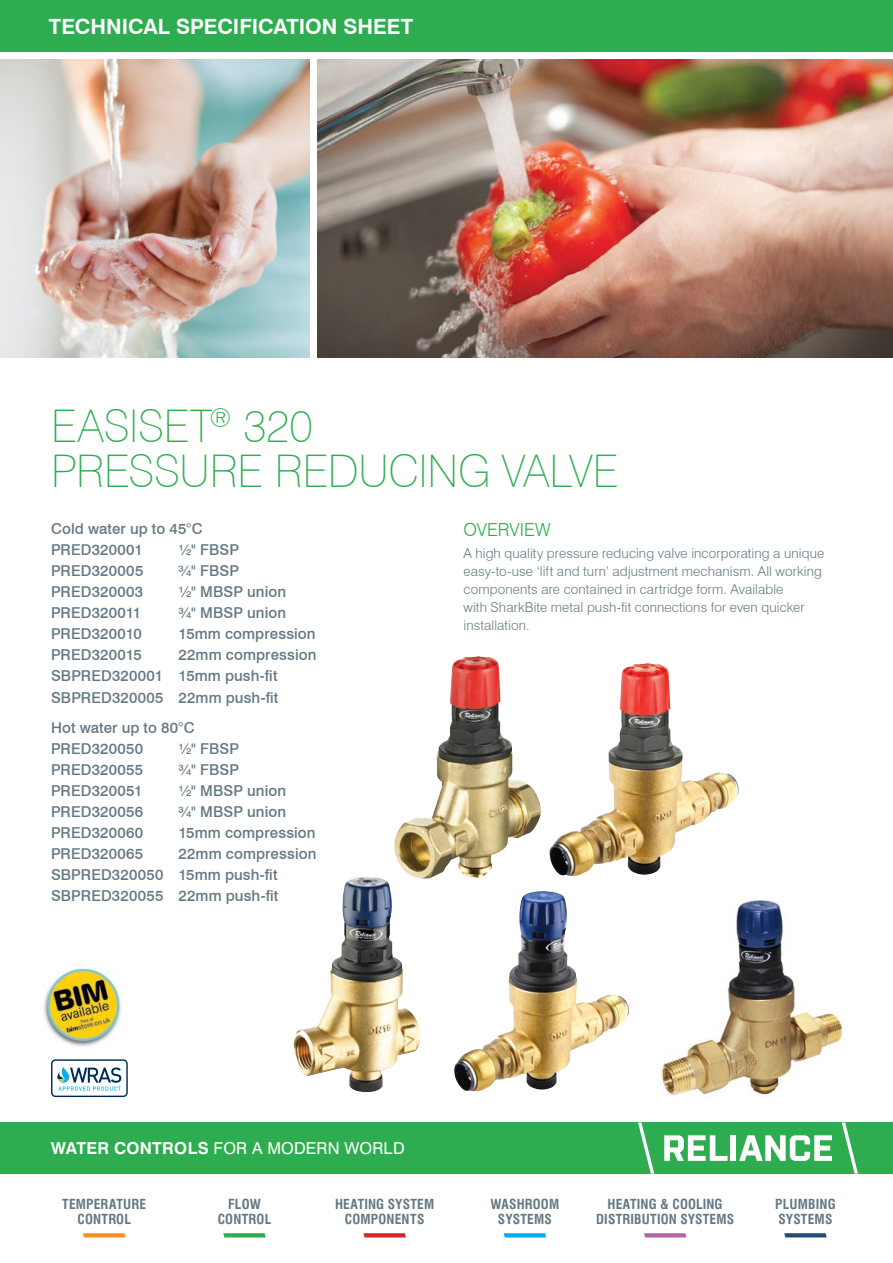
<style>
.page{position:relative;width:893px;height:1263px;background:#fff}
.page>*{position:absolute;margin:0;border:0;box-sizing:border-box;transform-origin:0 0}
.t1{font:100 45px/45px "Swiss 721 BT";letter-spacing:-.005em;color:#2ead50}
.t2{font:700 21px "Swiss 721 BT";color:#fff}
.t3{font:300 18px "Swiss 721 BT";color:#2ead50}
.t4{font:16.5px "Swiss 721 BT";letter-spacing:.01em;color:#fff}
.t5{font:500 15px/21px "Swiss 721 BT";letter-spacing:.01em;color:#647883}
.t6{font:300 13.5px/18px "Swiss 721 BT";letter-spacing:.01em;color:#647883}
.t7{font:700 condensed 13.5px/14.2px "Swiss 721 BT";letter-spacing:.01em;color:#647883;text-align:center}
.s1{font-weight:700}
</style>
<div class="page">
<img style="left:661px;top:900px;width:182px;height:196px">
<img style="left:394px;top:656px;width:147px;height:222px">
<img style="left:293px;top:877px;width:127px;height:215px">
<img style="left:549px;top:663px;width:190px;height:213px">
<img style="left:454px;top:891px;width:175px;height:201px">
<svg style="left:51px;top:1059px;width:77px;height:38px"></svg>
<div style="left:0;top:1122px;width:893px;height:51px;background:#2ead50"></div>
<svg style="left:664px;top:1135px;width:63px;height:26px"></svg>
<div style="left:731px;top:1135px;width:5px;height:26px;background:#fff"></div>
<svg style="left:739px;top:1135px;width:93px;height:26px"></svg>
<svg style="left:638px;top:1122px;width:16px;height:51px"></svg>
<svg style="left:842px;top:1122px;width:16px;height:51px"></svg>
<svg style="left:83px;top:1233px;width:42px;height:4px"></svg>
<svg style="left:223px;top:1233px;width:43px;height:4px"></svg>
<svg style="left:363px;top:1233px;width:43px;height:4px"></svg>
<svg style="left:504px;top:1233px;width:42px;height:4px"></svg>
<svg style="left:644px;top:1233px;width:42px;height:4px"></svg>
<svg style="left:784px;top:1233px;width:43px;height:4px"></svg>
<div style="left:0;top:0;width:893px;height:51px;background:#2ead50"></div>
<img style="left:0;top:60px;width:309px;height:297px">
<img style="left:317px;top:60px;width:576px;height:297px">
<img style="left:43px;top:968px;width:79px;height:79px">
<h2 class="t2" style="left:49px;top:14px;width:366px">TECHNICAL SPECIFICATION SHEET</h2>
<h1 class="t1" style="left:51px;top:404px;width:569px">EASISET<sup>®</sup> 320<br>PRESSURE REDUCING VALVE</h1>
<p class="t5" style="left:51px;top:518px;width:153px">Cold water up to 45°C<br>PRED320001</p>
<p class="t3" style="left:463px;top:519px;width:89px">OVERVIEW</p>
<p class="t6" style="left:463px;top:544px;width:362px">A high quality pressure reducing valve incorporating a unique easy-to-use ‘lift and turn’ adjustment mechanism. All working components are contained in cartridge form. Available<br>with SharkBite metal push-fit connections for even quicker installation.</p>
<p class="t5" style="left:179px;top:539px;width:62px">½" FBSP</p>
<p class="t5" style="left:51px;top:560px;width:94px">PRED320005</p>
<p class="t5" style="left:179px;top:560px;width:62px">¾" FBSP</p>
<p class="t5" style="left:51px;top:581px;width:94px">PRED320003</p>
<p class="t5" style="left:179px;top:581px;width:109px">½" MBSP union</p>
<p class="t5" style="left:51px;top:602px;width:92px">PRED320011</p>
<p class="t5" style="left:179px;top:602px;width:109px">¾" MBSP union</p>
<p class="t5" style="left:51px;top:623px;width:92px">PRED320010</p>
<p class="t5" style="left:179px;top:623px;width:139px">15mm compression</p>
<p class="t5" style="left:51px;top:644px;width:92px">PRED320015</p>
<p class="t5" style="left:51px;top:644px;width:267px;text-indent:128px">22mm compression<br>SBPRED320001 15mm push-fit</p>
<p class="t5" style="left:51px;top:683px;width:229px;line-height:29.5px">SBPRED320005 22mm push-fit<br>Hot water up to 80°C</p>
<p class="t5" style="left:51px;top:738px;width:94px">PRED320050</p>
<p class="t5" style="left:179px;top:738px;width:62px">½" FBSP</p>
<p class="t5" style="left:51px;top:759px;width:94px">PRED320055</p>
<p class="t5" style="left:179px;top:759px;width:62px">¾" FBSP</p>
<p class="t5" style="left:51px;top:780px;width:93px">PRED320051</p>
<p class="t5" style="left:179px;top:780px;width:109px">½" MBSP union</p>
<p class="t5" style="left:51px;top:801px;width:94px">PRED320056</p>
<p class="t5" style="left:179px;top:801px;width:109px">¾" MBSP union</p>
<p class="t5" style="left:51px;top:822px;width:94px">PRED320060</p>
<p class="t5" style="left:179px;top:822px;width:139px">15mm compression</p>
<p class="t5" style="left:51px;top:843px;width:94px">PRED320065</p>
<p class="t5" style="left:51px;top:843px;width:267px;text-indent:128px">22mm compression<br>SBPRED320050 15mm push-fit<br>SBPRED320055 22mm push-fit</p>
<p class="t4" style="left:51px;top:1138px;width:355px"><span class="s1">WATER CONTROLS</span> FOR A MODERN WORLD</p>
<p class="t7" style="left:62px;top:1197px;width:86px">TEMPERATURE<br>CONTROL</p>
<p class="t7" style="left:218px;top:1197px;width:55px">FLOW<br>CONTROL</p>
<p class="t7" style="left:335px;top:1197px;width:101px">HEATING SYSTEM<br>COMPONENTS</p>
<p class="t7" style="left:491px;top:1197px;width:70px">WASHROOM<br>SYSTEMS</p>
<p class="t7" style="left:596px;top:1197px;width:140px">HEATING &amp; COOLING<br>DISTRIBUTION SYSTEMS</p>
<p class="t7" style="left:775px;top:1197px;width:62px;text-align:left">PLUMBING<br>SYSTEMS</p>
</div>
